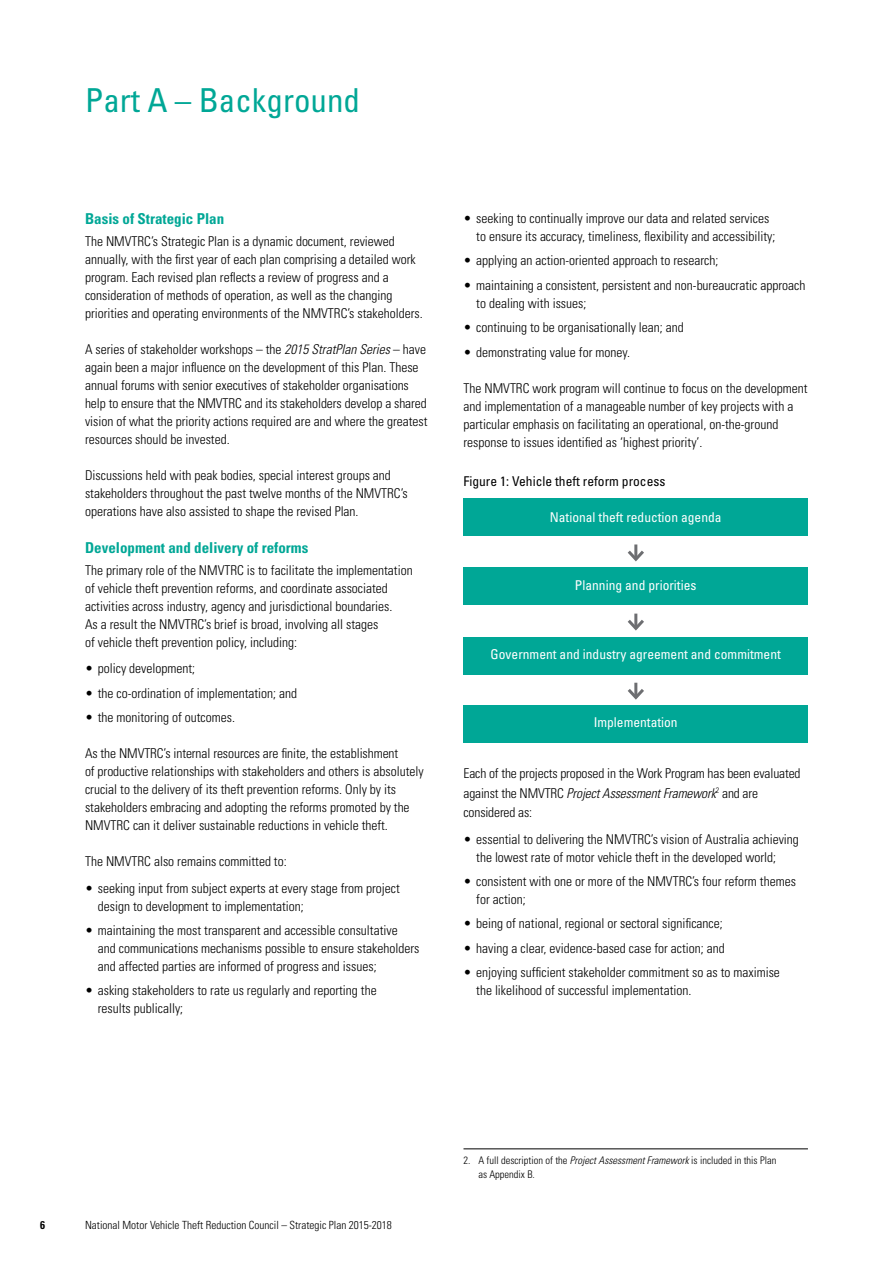
<style>
.page{position:relative;width:893px;height:1263px;background:#fff}
.page>*{position:absolute;margin:0;border:0;box-sizing:border-box;transform-origin:0 0}
.t1{font:condensed 33px "Univers";color:#00a796}
.t2{font:700 condensed 15px "Univers";color:#00a796}
.t3{font:300 condensed 13.5px/18px "Univers";color:#000}
.t4{font:condensed 13.5px "Univers";color:#fff}
.t5{font:condensed 13.5px "Univers";color:#000}
.t6{font:300 condensed 11.25px "Univers";color:#000}
.t7{font:700 condensed 11.25px "Univers";color:#000}
.t8{font:300 condensed 10.5px/13.5px "Univers";color:#000}
.s1{font-style:italic}
</style>
<div class="page">
<div style="left:463px;top:498px;width:345px;height:38px;background:#00a796"></div>
<div style="left:463px;top:567px;width:345px;height:38px;background:#00a796"></div>
<div style="left:463px;top:637px;width:345px;height:38px;background:#00a796"></div>
<div style="left:463px;top:704px;width:345px;height:38px;background:#00a796"></div>
<hr style="left:634px;top:544px;width:3px;height:15px;background:#6d6e71">
<svg style="left:627px;top:547px;width:17px;height:15px"></svg>
<hr style="left:634px;top:614px;width:3px;height:14px;background:#6d6e71">
<svg style="left:627px;top:616px;width:17px;height:15px"></svg>
<hr style="left:634px;top:683px;width:3px;height:14px;background:#6d6e71">
<svg style="left:627px;top:686px;width:17px;height:14px"></svg>
<hr style="left:463px;top:1148px;width:345px;height:1px;background:#000">
<h1 class="t1" style="left:85px;top:79px;width:276px">Part A – Background</h1>
<p class="t2" style="left:85px;top:210px;width:141px">Basis of Strategic Plan</p>
<p class="t3" style="left:85px;top:233px;width:339px">The NMVTRC’s Strategic Plan is a dynamic document, reviewed annually, with the first year of each plan comprising a detailed work program. Each revised plan reflects a review of progress and a consideration of methods of operation, as well as the changing priorities and operating environments of the NMVTRC’s stakeholders.</p>
<p class="t3" style="left:85px;top:341px;width:344px">A series of stakeholder workshops – the <span class="s1">2015 StratPlan Series</span> – have again been a major influence on the development of this Plan. These annual forums with senior executives of stakeholder organisations help to ensure that the NMVTRC and its stakeholders develop a shared vision of what the priority actions required are and where the greatest resources should be invested.</p>
<p class="t3" style="left:85px;top:466px;width:324px">Discussions held with peak bodies, special interest groups and stakeholders throughout the past twelve months of the NMVTRC’s operations have also assisted to shape the revised Plan.</p>
<p class="t2" style="left:85px;top:538px;width:225px">Development and delivery of reforms</p>
<p class="t3" style="left:85px;top:561px;width:329px">The primary role of the NMVTRC is to facilitate the implementation of vehicle theft prevention reforms, and coordinate associated activities across industry, agency and jurisdictional boundaries.<br>As a result the NMVTRC’s brief is broad, involving all stages<br>of vehicle theft prevention policy, including:</p>
<p class="t3" style="left:85px;top:659px;width:112px">• policy development;</p>
<p class="t3" style="left:85px;top:684px;width:214px">• the co-ordination of implementation; and</p>
<p class="t3" style="left:85px;top:708px;width:151px">• the monitoring of outcomes.</p>
<p class="t3" style="left:85px;top:744px;width:340px">As the NMVTRC’s internal resources are finite, the establishment<br>of productive relationships with stakeholders and others is absolutely crucial to the delivery of its theft prevention reforms. Only by its stakeholders embracing and adopting the reforms promoted by the NMVTRC can it deliver sustainable reductions in vehicle theft.</p>
<p class="t3" style="left:85px;top:852px;width:203px">The NMVTRC also remains committed to:</p>
<p class="t3" style="left:98px;top:879px;width:304px;text-indent:-13px">• seeking input from subject experts at every stage from project design to development to implementation;</p>
<p class="t3" style="left:98px;top:921px;width:323px;text-indent:-13px">• maintaining the most transparent and accessible consultative<br>and communications mechanisms possible to ensure stakeholders and affected parties are informed of progress and issues;</p>
<p class="t3" style="left:98px;top:981px;width:280px;text-indent:-13px">• asking stakeholders to rate us regularly and reporting the results publically;</p>
<p class="t3" style="left:476px;top:209px;width:301px;text-indent:-13px">• seeking to continually improve our data and related services to ensure its accuracy, timeliness, flexibility and accessibility;</p>
<p class="t3" style="left:463px;top:252px;width:256px">• applying an action-oriented approach to research;</p>
<p class="t3" style="left:476px;top:276px;width:331px;text-indent:-13px">• maintaining a consistent, persistent and non-bureaucratic approach to dealing with issues;</p>
<p class="t3" style="left:463px;top:318px;width:222px">• continuing to be organisationally lean; and</p>
<p class="t3" style="left:463px;top:343px;width:168px">• demonstrating value for money.</p>
<p class="t3" style="left:463px;top:379px;width:346px">The NMVTRC work program will continue to focus on the development and implementation of a manageable number of key projects with a particular emphasis on facilitating an operational, on-the-ground response to issues identified as ‘highest priority’.</p>
<p class="t5" style="left:463px;top:472px;width:203px">Figure 1: Vehicle theft reform process</p>
<p class="t4" style="left:550px;top:509px;width:173px">National theft reduction agenda</p>
<p class="t4" style="left:575px;top:576px;width:123px">Planning and priorities</p>
<p class="t4" style="left:491px;top:646px;width:292px">Government and industry agreement and commitment</p>
<p class="t4" style="left:594px;top:714px;width:85px">Implementation</p>
<p class="t3" style="left:463px;top:763px;width:339px;line-height:19.5px">Each of the projects proposed in the Work Program has been evaluated against the NMVTRC <span class="s1">Project Assessment Framework</span><sup>2</sup> and are considered as:</p>
<p class="t3" style="left:476px;top:830px;width:324px;text-indent:-13px">• essential to delivering the NMVTRC’s vision of Australia achieving the lowest rate of motor vehicle theft in the developed world;</p>
<p class="t3" style="left:476px;top:872px;width:321px;text-indent:-13px">• consistent with one or more of the NMVTRC’s four reform themes for action;</p>
<p class="t3" style="left:463px;top:914px;width:261px">• being of national, regional or sectoral significance;</p>
<p class="t3" style="left:463px;top:939px;width:263px">• having a clear, evidence-based case for action; and</p>
<p class="t3" style="left:476px;top:963px;width:305px;text-indent:-13px">• enjoying sufficient stakeholder commitment so as to maximise the likelihood of successful implementation.</p>
<p class="t7" style="left:40px;top:1218px;width:6px">6</p>
<p class="t6" style="left:85px;top:1218px;width:308px">National Motor Vehicle Theft Reduction Council – Strategic Plan 2015-2018</p>
<p class="t8" style="left:478px;top:1153px;width:299px;text-indent:-15px">2. A full description of the <span class="s1">Project Assessment Framework</span> is included in this Plan as Appendix B.</p>
</div>
